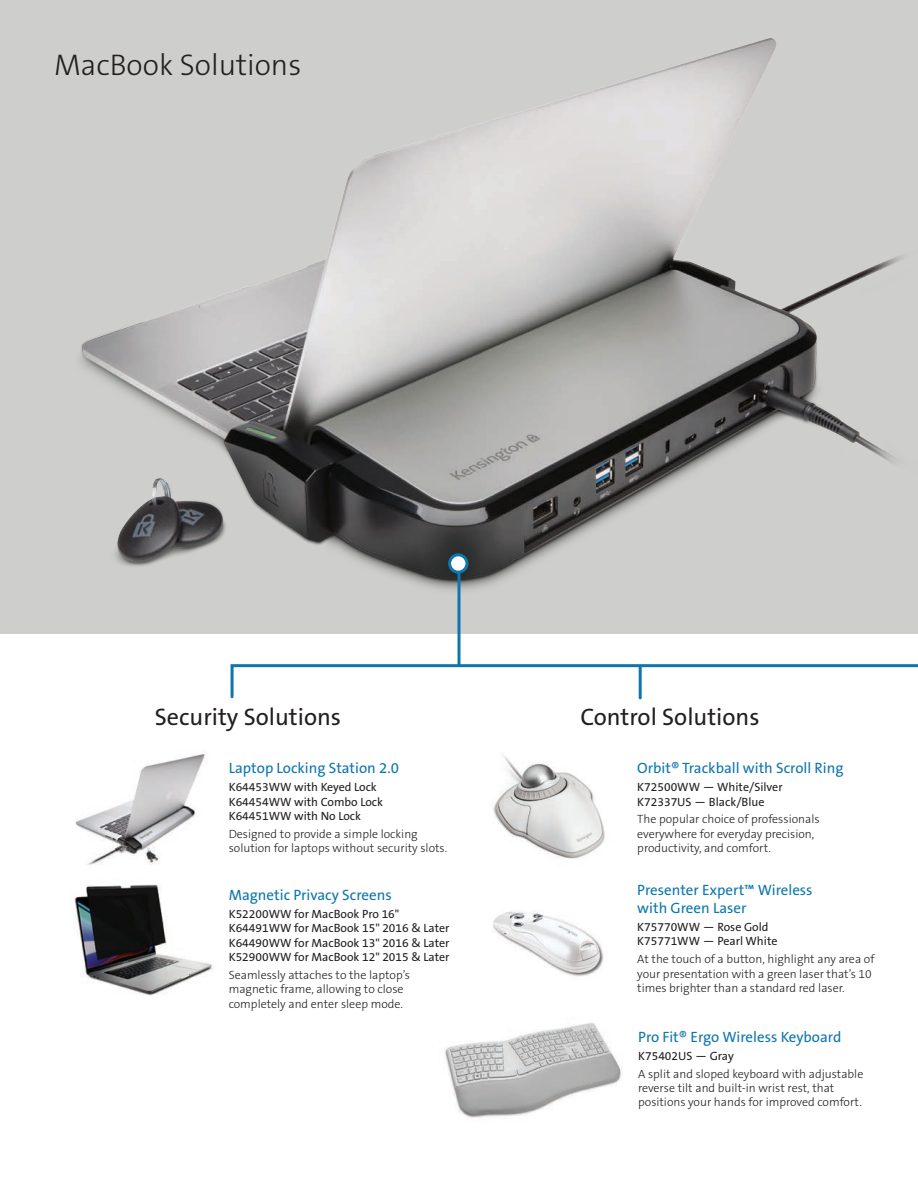
<style>
.page{position:relative;width:918px;height:1188px;background:#fff}
.page>*{position:absolute;margin:0;border:0;box-sizing:border-box;transform-origin:0 0}
.t1{font:30px "The Sans KENSINGTON3 Li";color:#231f20}
.t2{font:24px "The Sans KENSINGTON5 Rg";color:#231f20}
.t3{font:15px/18px "The Sans KENSINGTON5 Rg";color:#0e76ae}
.t4{font:12px/14.4px "The Sans KENSINGTON3 Li";color:#231f20}
.t5{font:12px/14.4px "The Sans KENSINGTON5 Rg";color:#231f20}
</style>
<div class="page">
<div style="left:0;top:0;width:918px;height:633px;background:#cececd"></div>
<img style="left:43px;top:38px;width:875px;height:610px">
<svg style="left:230px;top:663px;width:688px;height:37px"></svg>
<hr style="left:639px;top:666px;width:3px;height:32px;background:#0e76ae">
<hr style="left:458px;top:569px;width:2px;height:98px;background:#0e76ae">
<div style="left:450px;top:555px;width:17px;height:17px;background:#fff;border-radius:50%"></div>
<div style="left:448px;top:553px;width:20px;height:21px;border:3px solid #0e76ae;border-radius:50%"></div>
<img style="left:75px;top:752px;width:130px;height:113px">
<img style="left:74px;top:884px;width:140px;height:111px">
<img style="left:493px;top:755px;width:112px;height:104px">
<img style="left:493px;top:910px;width:111px;height:67px">
<img style="left:444px;top:1022px;width:178px;height:96px">
<p class="t1" style="left:54px;top:49px;width:249px">MacBook Solutions</p>
<p class="t2" style="left:155px;top:704px;width:188px">Security Solutions</p>
<p class="t2" style="left:580px;top:704px;width:181px">Control Solutions</p>
<p class="t3" style="left:229px;top:760px;width:172px">Laptop Locking Station 2.0</p>
<p class="t5" style="left:229px;top:780px;width:156px">K64453WW with Keyed Lock<br>K64454WW with Combo Lock<br>K64451WW with No Lock</p>
<p class="t4" style="left:229px;top:827px;width:220px">Designed to provide a simple locking solution for laptops without security slots.</p>
<p class="t3" style="left:229px;top:886px;width:165px">Magnetic Privacy Screens</p>
<p class="t5" style="left:229px;top:907px;width:222px">K52200WW for MacBook Pro 16" K64491WW for MacBook 15" 2016 &amp; Later K64490WW for MacBook 13" 2016 &amp; Later K52900WW for MacBook 12" 2015 &amp; Later</p>
<p class="t4" style="left:229px;top:968px;width:183px">Seamlessly attaches to the laptop’s magnetic frame, allowing to close completely and enter sleep mode.</p>
<p class="t3" style="left:638px;top:1028px;width:205px">Pro Fit® Ergo Wireless Keyboard</p>
<p class="t5" style="left:638px;top:1049px;width:97px">K75402US — Gray</p>
<p class="t4" style="left:638px;top:1067px;width:227px">A split and sloped keyboard with adjustable reverse tilt and built-in wrist rest, that positions your hands for improved comfort.</p>
<p class="t3" style="left:637px;top:760px;width:208px">Orbit® Trackball with Scroll Ring</p>
<p class="t5" style="left:637px;top:780px;width:147px">K72500WW — White/Silver<br>K72337US — Black/Blue</p>
<p class="t4" style="left:637px;top:813px;width:184px">The popular choice of professionals everywhere for everyday precision, productivity, and comfort.</p>
<p class="t3" style="left:637px;top:881px;width:177px">Presenter Expert™ Wireless with Green Laser</p>
<p class="t5" style="left:637px;top:920px;width:142px">K75770WW — Rose Gold<br>K75771WW — Pearl White</p>
<p class="t4" style="left:637px;top:952px;width:239px">At the touch of a button, highlight any area of your presentation with a green laser that’s 10 times brighter than a standard red laser.</p>
</div>
